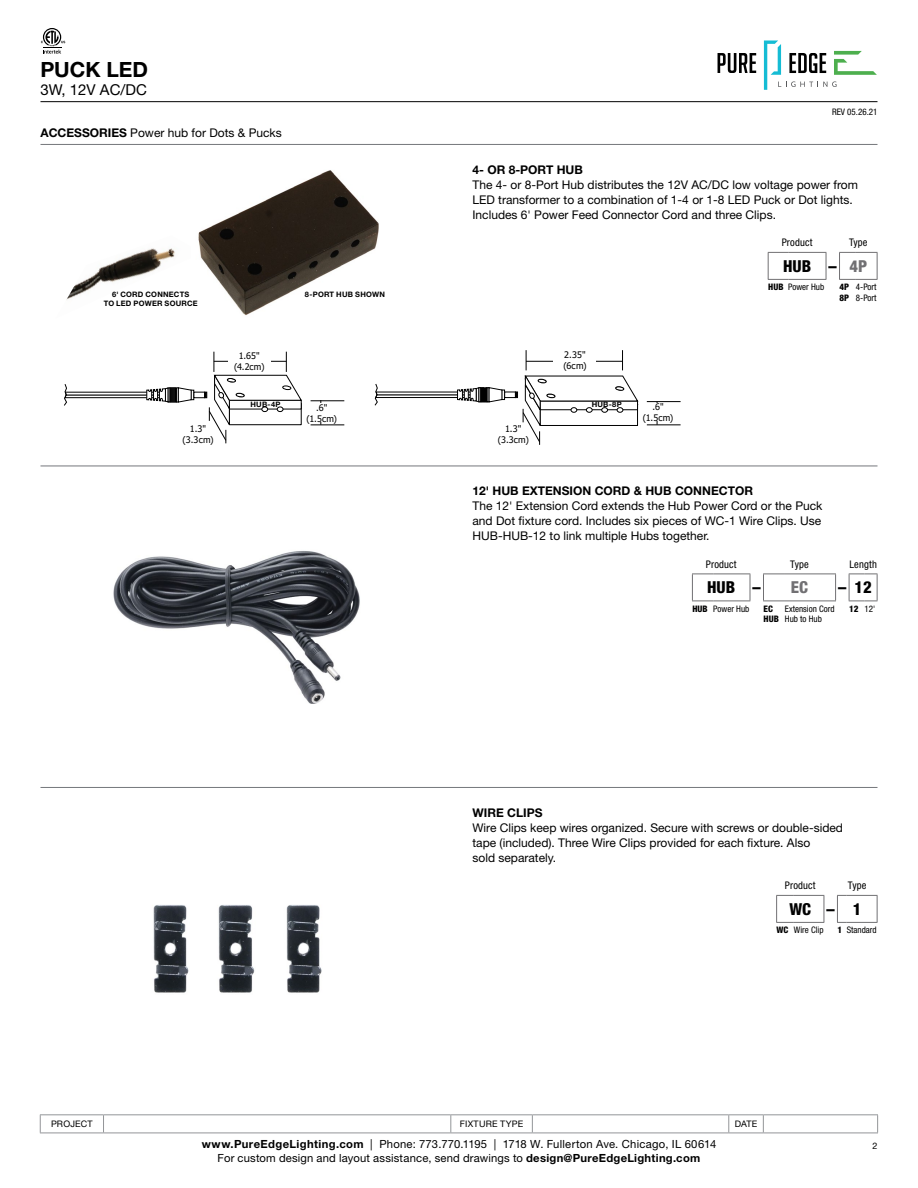
<style>
.page{position:relative;width:918px;height:1188px;background:#fff}
.page>*{position:absolute;margin:0;border:0;box-sizing:border-box;transform-origin:0 0}
.t1{font:700 21px "Helvetica Neue LT Std";color:#000}
.t2{font:800 condensed 16.5px "Helvetica Neue LT Std";color:#000}
.t3{font:800 condensed 16.5px "Helvetica Neue LT Std";color:#717073}
.t4{font:15px "Helvetica Neue LT Std";color:#000}
.t5{font:12px/15px "Helvetica Neue LT Std";color:#000}
.t6{font:700 12px "Helvetica Neue LT Std";color:#000}
.t7{font:11.25px/13.5px "Helvetica Neue LT Std";letter-spacing:.015em;color:#000;text-align:center}
.t8{font:condensed 10.5px "Helvetica Neue LT Std";letter-spacing:.015em;color:#000}
.t9{font:condensed 9px/10.8px "Helvetica Neue LT Std";color:#000}
.t10{font:9px/10.8px "Tahoma";letter-spacing:.02em;color:#000;text-align:center}
.t11{font:9px "Helvetica Neue LT Std";letter-spacing:.02em;color:#000}
.t12{font:800 condensed 9px/10.8px "Helvetica Neue LT Std";color:#000}
.t13{font:700 7.5px "Helvetica Neue LT Std";letter-spacing:.03em;color:#000}
.s1{font-weight:700}
.s2{color:#717073}
.s3{font-weight:800}
</style>
<div class="page">
<svg style="left:718px;top:53px;width:38px;height:20px"></svg>
<svg style="left:764px;top:40px;width:113px;height:50px"></svg>
<hr style="left:40px;top:101px;width:838px;height:1px;background:#000">
<svg style="left:41px;top:28px;width:24px;height:26px"></svg>
<hr style="left:40px;top:1114px;width:64px;height:1px;background:#939598">
<svg style="left:40px;top:1115px;width:1px;height:18px"></svg>
<hr style="left:104px;top:1114px;width:347px;height:1px;background:#939598">
<svg style="left:103px;top:1115px;width:1px;height:18px"></svg>
<hr style="left:451px;top:1114px;width:81px;height:1px;background:#939598">
<svg style="left:450px;top:1115px;width:1px;height:18px"></svg>
<hr style="left:532px;top:1114px;width:197px;height:1px;background:#939598">
<svg style="left:532px;top:1115px;width:1px;height:18px"></svg>
<hr style="left:729px;top:1114px;width:34px;height:1px;background:#939598">
<svg style="left:728px;top:1115px;width:1px;height:18px"></svg>
<hr style="left:763px;top:1114px;width:115px;height:1px;background:#939598">
<svg style="left:763px;top:1115px;width:1px;height:18px"></svg>
<svg style="left:877px;top:1115px;width:1px;height:18px"></svg>
<hr style="left:40px;top:1133px;width:64px;height:1px;background:#939598">
<hr style="left:104px;top:1133px;width:347px;height:1px;background:#939598">
<hr style="left:451px;top:1133px;width:81px;height:1px;background:#939598">
<hr style="left:532px;top:1133px;width:197px;height:1px;background:#939598">
<hr style="left:729px;top:1133px;width:34px;height:1px;background:#939598">
<hr style="left:763px;top:1133px;width:115px;height:1px;background:#939598">
<svg style="left:505px;top:392px;width:10px;height:6px"></svg>
<svg style="left:375px;top:384px;width:130px;height:22px"></svg>
<hr style="left:647px;top:401px;width:34px;height:1px;background:#000">
<hr style="left:647px;top:425px;width:34px;height:1px;background:#000">
<svg style="left:515px;top:350px;width:123px;height:95px"></svg>
<svg style="left:194px;top:392px;width:11px;height:6px"></svg>
<svg style="left:64px;top:384px;width:130px;height:22px"></svg>
<hr style="left:311px;top:401px;width:33px;height:1px;background:#000">
<hr style="left:311px;top:425px;width:33px;height:1px;background:#000">
<svg style="left:205px;top:352px;width:97px;height:91px"></svg>
<img style="left:113px;top:551px;width:247px;height:153px">
<img style="left:153px;top:905px;width:36px;height:88px">
<img style="left:218px;top:905px;width:37px;height:88px">
<img style="left:286px;top:905px;width:36px;height:88px">
<hr style="left:40px;top:144px;width:838px;height:1px;background:#74777b">
<hr style="left:40px;top:787px;width:838px;height:1px;background:#74777b">
<hr style="left:40px;top:466px;width:838px;height:1px;background:#74777b">
<hr style="left:788px;top:252px;width:38px;height:1px;background:#717073">
<svg style="left:826px;top:253px;width:1px;height:26px"></svg>
<svg style="left:839px;top:252px;width:39px;height:28px"></svg>
<svg style="left:768px;top:252px;width:20px;height:28px"></svg>
<hr style="left:788px;top:279px;width:38px;height:1px;background:#717073">
<hr style="left:785px;top:574px;width:51px;height:1px;background:#717073">
<svg style="left:763px;top:574px;width:22px;height:28px"></svg>
<hr style="left:785px;top:601px;width:51px;height:1px;background:#717073">
<hr style="left:713px;top:574px;width:37px;height:1px;background:#717073">
<svg style="left:750px;top:574px;width:1px;height:27px"></svg>
<svg style="left:835px;top:574px;width:1px;height:27px"></svg>
<svg style="left:849px;top:574px;width:29px;height:28px"></svg>
<svg style="left:692px;top:574px;width:21px;height:28px"></svg>
<hr style="left:713px;top:601px;width:37px;height:1px;background:#717073">
<hr style="left:847px;top:895px;width:31px;height:1px;background:#717073">
<svg style="left:837px;top:895px;width:10px;height:28px"></svg>
<hr style="left:847px;top:922px;width:31px;height:1px;background:#717073">
<hr style="left:794px;top:895px;width:30px;height:1px;background:#717073">
<svg style="left:824px;top:896px;width:1px;height:26px"></svg>
<svg style="left:877px;top:896px;width:1px;height:26px"></svg>
<svg style="left:776px;top:895px;width:18px;height:28px"></svg>
<hr style="left:794px;top:922px;width:30px;height:1px;background:#717073">
<img style="left:66px;top:248px;width:109px;height:52px">
<img style="left:198px;top:170px;width:180px;height:146px">
<h1 class="t1" style="left:40px;top:56px;width:109px">PUCK LED</h1>
<p class="t4" style="left:40px;top:80px;width:108px">3W, 12V AC/DC</p>
<p class="t5" style="left:40px;top:125px;width:243px"><span class="s1">ACCESSORIES</span> Power hub for Dots &amp; Pucks</p>
<p class="t13" style="left:112px;top:290px;width:79px">6' CORD CONNECTS</p>
<p class="t13" style="left:305px;top:290px;width:81px">8-PORT HUB SHOWN</p>
<p class="t13" style="left:104px;top:299px;width:96px">TO LED POWER SOURCE</p>
<p class="t10" style="left:183px;top:424px;width:33px">1.3" (3.3cm)</p>
<p class="t10" style="left:234px;top:351px;width:32px">1.65" (4.2cm)</p>
<p class="t13" style="left:250px;top:400px;width:32px">HUB-4P</p>
<p class="t10" style="left:307px;top:403px;width:32px">.6" (1.5cm)</p>
<p class="t9" style="left:832px;top:107px;width:47px">REV 05.26.21</p>
<p class="t6" style="left:472px;top:162px;width:112px">4- OR 8-PORT HUB</p>
<p class="t5" style="left:472px;top:177px;width:387px">The 4- or 8-Port Hub distributes the 12V AC/DC low voltage power from<br>LED transformer to a combination of 1-4 or 1-8 LED Puck or Dot lights.<br>Includes 6' Power Feed Connector Cord and three Clips.</p>
<p class="t10" style="left:498px;top:424px;width:33px">1.3" (3.3cm)</p>
<p class="t10" style="left:563px;top:350px;width:25px;text-align:left">2.35" (6cm)</p>
<p class="t13" style="left:592px;top:400px;width:32px">HUB-8P</p>
<p class="t10" style="left:643px;top:402px;width:32px">.6" (1.5cm)</p>
<p class="t8" style="left:782px;top:237px;width:32px">Product</p>
<p class="t8" style="left:849px;top:237px;width:20px">Type</p>
<h2 class="t2" style="left:783px;top:256px;width:86px">HUB – <span class="s2">4P</span></h2>
<p class="t9" style="left:768px;top:281px;width:58px"><span class="s3">HUB</span> Power Hub</p>
<p class="t12" style="left:840px;top:281px;width:11px">4P<br>8P</p>
<p class="t9" style="left:856px;top:281px;width:22px">4-Port<br>8-Port</p>
<p class="t6" style="left:472px;top:483px;width:282px">12' HUB EXTENSION CORD &amp; HUB CONNECTOR</p>
<p class="t5" style="left:472px;top:498px;width:352px;text-align:justify">The 12' Extension Cord extends the Hub Power Cord or the Puck and Dot fixture cord. Includes six pieces of WC-1 Wire Clips. Use HUB-HUB-12 to link multiple Hubs together.</p>
<p class="t8" style="left:706px;top:558px;width:32px">Product</p>
<p class="t8" style="left:790px;top:558px;width:20px">Type</p>
<p class="t8" style="left:849px;top:558px;width:29px">Length</p>
<h2 class="t2" style="left:707px;top:577px;width:55px">HUB –</h2>
<h2 class="t3" style="left:791px;top:577px;width:19px">EC</h2>
<h2 class="t2" style="left:838px;top:577px;width:35px">– 12</h2>
<p class="t9" style="left:692px;top:603px;width:58px"><span class="s3">HUB</span> Power Hub</p>
<p class="t12" style="left:764px;top:603px;width:17px">EC<br>HUB</p>
<p class="t9" style="left:785px;top:603px;width:51px">Extension Cord<br>Hub to Hub</p>
<p class="t9" style="left:849px;top:603px;width:28px"><span class="s3">12</span> 12'</p>
<p class="t6" style="left:472px;top:805px;width:71px">WIRE CLIPS</p>
<p class="t5" style="left:472px;top:820px;width:372px">Wire Clips keep wires organized. Secure with screws or double-sided tape (included). Three Wire Clips provided for each fixture. Also<br>sold separately.</p>
<p class="t8" style="left:785px;top:880px;width:32px">Product</p>
<p class="t8" style="left:848px;top:880px;width:20px">Type</p>
<h2 class="t2" style="left:789px;top:899px;width:74px">WC– 1</h2>
<p class="t9" style="left:777px;top:925px;width:48px"><span class="s3">WC</span> Wire Clip</p>
<p class="t9" style="left:837px;top:925px;width:41px"><span class="s3">1</span> Standard</p>
<p class="t11" style="left:51px;top:1119px;width:43px">PROJECT</p>
<p class="t11" style="left:460px;top:1119px;width:65px">FIXTURE TYPE</p>
<p class="t11" style="left:735px;top:1119px;width:24px">DATE</p>
<p class="t7" style="left:202px;top:1137px;width:516px"><span class="s1">www.PureEdgeLighting.com</span> | Phone: 773.770.1195 | 1718 W. Fullerton Ave. Chicago, IL 60614<br>For custom design and layout assistance, send drawings to <span class="s1">design@PureEdgeLighting.com</span></p>
<p class="t11" style="left:873px;top:1141px;width:7px">2</p>
</div>
